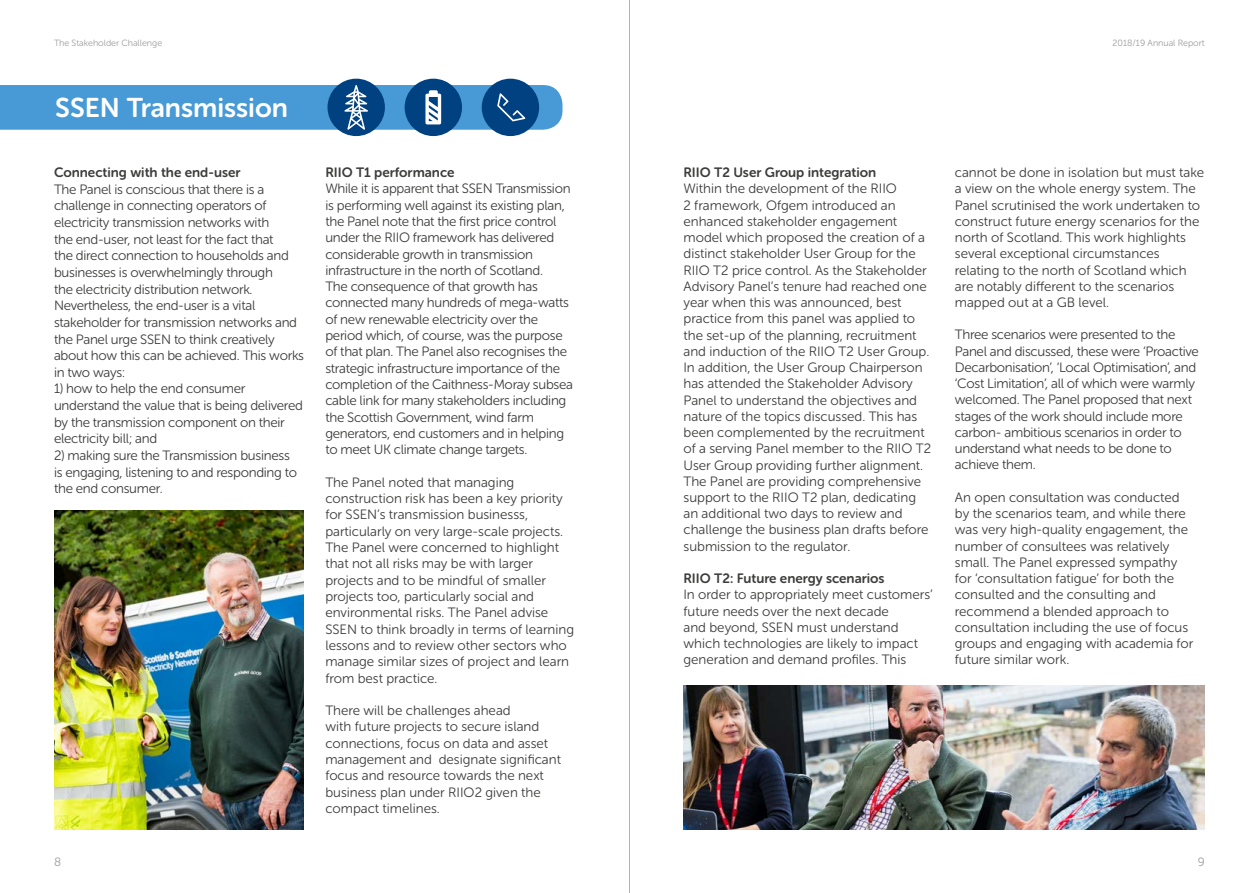
<style>
.page{position:relative;width:1259px;height:893px;background:#fff}
.page>*{position:absolute;margin:0;border:0;box-sizing:border-box;transform-origin:0 0}
.t1{font:27px "Museo Sans Rounded 700";color:#fff}
.t2{font:13.5px/16.2px "Museo Sans Rounded 300";letter-spacing:-.005em;color:#3c3c3b}
.t3{font:13.5px "Museo Sans Rounded 700";color:#3c3c3b}
.t4{font:12px "Museo Sans Rounded 300";color:#9d9d9c}
.t5{font:9px "Museo Sans Rounded 300";color:#9d9d9c}
</style>
<div class="page">
<div style="left:327px;top:79px;width:58px;height:57px;background:#004182;border-radius:50%"></div>
<div style="left:404px;top:79px;width:58px;height:57px;background:#004182;border-radius:50%"></div>
<div style="left:482px;top:79px;width:57px;height:57px;background:#004182;border-radius:50%"></div>
<img style="left:54px;top:510px;width:250px;height:319px">
<img style="left:684px;top:686px;width:520px;height:143px">
<svg style="left:0;top:85px;width:562px;height:45px"></svg>
<hr style="left:629px;top:0;width:1px;height:893px;background:#b3b2b2">
<p class="t5" style="left:54px;top:38px;width:110px">The Stakeholder Challenge</p>
<p class="t5" style="left:1112px;top:38px;width:94px">2018/19 Annual Report</p>
<h1 class="t1" style="left:55px;top:93px;width:234px">SSEN Transmission</h1>
<p class="t3" style="left:54px;top:165px;width:188px">Connecting with the end-user</p>
<p class="t2" style="left:54px;top:181px;width:252px;line-height:16.6px">The Panel is conscious that there is a challenge in connecting operators of electricity transmission networks with<br>the end-user, not least for the fact that<br>the direct connection to households and businesses is overwhelmingly through<br>the electricity distribution network.<br>Nevertheless, the end-user is a vital stakeholder for transmission networks and the Panel urge SSEN to think creatively about how this can be achieved. This works in two ways:</p>
<p class="t2" style="left:54px;top:381px;width:250px;line-height:16.6px">1) how to help the end consumer understand the value that is being delivered by the transmission component on their electricity bill; and</p>
<p class="t2" style="left:54px;top:447px;width:245px;line-height:16.6px">2) making sure the Transmission business is engaging, listening to and responding to the end consumer.</p>
<p class="t3" style="left:325px;top:165px;width:131px">RIIO T1 performance</p>
<p class="t2" style="left:325px;top:181px;width:249px">While it is apparent that SSEN Transmission is performing well against its existing plan, the Panel note that the first price control under the RIIO framework has delivered considerable growth in transmission infrastructure in the north of Scotland.<br>The consequence of that growth has connected many hundreds of mega-watts of new renewable electricity over the period which, of course, was the purpose of that plan. The Panel also recognises the strategic infrastructure importance of the completion of the Caithness-Moray subsea cable link for many stakeholders including the Scottish Government, wind farm generators, end customers and in helping to meet UK climate change targets.</p>
<p class="t2" style="left:325px;top:474px;width:250px">The Panel noted that managing construction risk has been a key priority for SSEN’s transmission businesss, particularly on very large-scale projects.<br>The Panel were concerned to highlight that not all risks may be with larger projects and to be mindful of smaller projects too, particularly social and environmental risks. The Panel advise SSEN to think broadly in terms of learning lessons and to review other sectors who manage similar sizes of project and learn from best practice.</p>
<p class="t2" style="left:325px;top:702px;width:237px">There will be challenges ahead<br>with future projects to secure island connections, focus on data and asset management and designate significant focus and resource towards the next business plan under RIIO2 given the compact timelines.</p>
<p class="t3" style="left:683px;top:165px;width:194px">RIIO T2 User Group integration</p>
<p class="t2" style="left:683px;top:181px;width:249px">Within the development of the RIIO<br>2 framework, Ofgem introduced an enhanced stakeholder engagement model which proposed the creation of a distinct stakeholder User Group for the RIIO T2 price control. As the Stakeholder Advisory Panel’s tenure had reached one year when this was announced, best practice from this panel was applied to the set-up of the planning, recruitment and induction of the RIIO T2 User Group.<br>In addition, the User Group Chairperson has attended the Stakeholder Advisory Panel to understand the objectives and nature of the topics discussed. This has been complemented by the recruitment of a serving Panel member to the RIIO T2<br>User Group providing further alignment.<br>The Panel are providing comprehensive support to the RIIO T2 plan, dedicating an additional two days to review and challenge the business plan drafts before submission to the regulator.</p>
<p class="t3" style="left:683px;top:571px;width:203px">RIIO T2: Future energy scenarios</p>
<p class="t2" style="left:683px;top:587px;width:251px">In order to appropriately meet customers’ future needs over the next decade<br>and beyond, SSEN must understand which technologies are likely to impact generation and demand profiles. This</p>
<p class="t2" style="left:955px;top:164px;width:251px">cannot be done in isolation but must take a view on the whole energy system. The Panel scrutinised the work undertaken to construct future energy scenarios for the north of Scotland. This work highlights several exceptional circumstances relating to the north of Scotland which are notably different to the scenarios mapped out at a GB level.</p>
<p class="t2" style="left:955px;top:327px;width:246px">Three scenarios were presented to the Panel and discussed, these were ‘Proactive Decarbonisation’, ‘Local Optimisation’, and ‘Cost Limitation’, all of which were warmly welcomed. The Panel proposed that next stages of the work should include more carbon- ambitious scenarios in order to understand what needs to be done to achieve them.</p>
<p class="t2" style="left:955px;top:489px;width:240px">An open consultation was conducted by the scenarios team, and while there was very high-quality engagement, the number of consultees was relatively small. The Panel expressed sympathy for ‘consultation fatigue’ for both the consulted and the consulting and recommend a blended approach to consultation including the use of focus groups and engaging with academia for future similar work.</p>
<p class="t4" style="left:54px;top:855px;width:9px">8</p>
<p class="t4" style="left:1197px;top:855px;width:9px">9</p>
</div>
